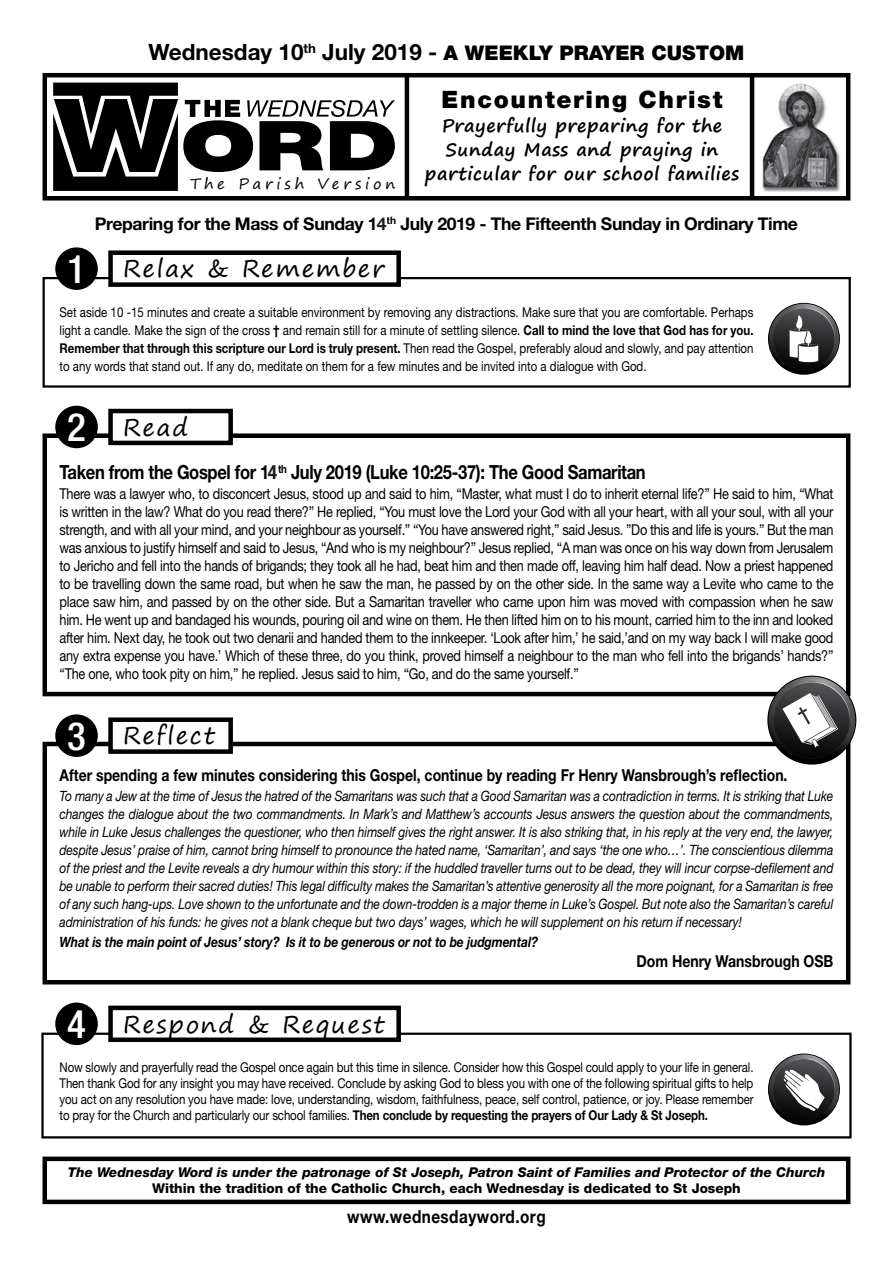
<style>
.page{position:relative;width:893px;height:1263px;background:#fff}
.page>*{position:absolute;margin:0;border:0;box-sizing:border-box;transform-origin:0 0}
.t1{font:24px "Segoe Print";letter-spacing:.07em;color:#000}
.t2{font:900 24px "Helvetica Neue LT Std";letter-spacing:.07em;color:#000}
.t3{font:700 22.5px "Helvetica Neue LT Std";color:#000}
.t4{font:700 19.5px "Helvetica Neue LT Std";letter-spacing:-.02em;color:#000;scale:.85 1}
.t5{font:700 condensed 19.5px "Helvetica Neue";color:#231f20}
.t6{font:700 18px/24px "Segoe Print";letter-spacing:.03em;color:#000;text-align:center}
.t7{font:700 18px "Helvetica Neue LT Std";letter-spacing:.03em;color:#000;scale:.85 1}
.t8{font:700 17.55px "Helvetica Neue LT Std";letter-spacing:-.02em;color:#000}
.t9{font:700 17.55px "Helvetica Neue";color:#231f20}
.t10{font:700 16.5px "Helvetica Neue LT Std";color:#000;scale:.85 1}
.t11{font:15px/18px "Helvetica Neue LT Std";letter-spacing:-.02em;color:#000;text-align:justify;scale:.85 1}
.t12{font:15px "Segoe Print";letter-spacing:.25em;color:#000}
.t13{font:italic 14.25px/18px "Helvetica Neue LT Std";letter-spacing:-.01em;color:#000;text-align:justify;scale:.85 1}
.t14{font:italic 700 14.25px "Helvetica Neue LT Std";letter-spacing:-.01em;color:#000;scale:.85 1}
.t15{font:13.5px/18px "Helvetica Neue LT Std";letter-spacing:-.005em;color:#000;text-align:justify;scale:.85 1}
.t16{font:italic 800 13.5px "Helvetica Neue LT Std";color:#000}
.t17{font:800 13.5px "Helvetica Neue LT Std";color:#000}
.s1{font-weight:900;font-size:20.25px}
.s2{font-family:"Helvetica Neue LT Std";font-weight:500;font-stretch:condensed;font-size:39px;color:#fff}
.s3{font-weight:700}
</style>
<div class="page">
<div style="left:43px;top:742px;width:807px;height:242px;border:4px solid #000"></div>
<div style="left:111px;top:720px;width:120px;height:32px;background:#fff"></div>
<div style="left:108px;top:717px;width:125px;height:37px;border:4px solid #000"></div>
<div style="left:55px;top:714px;width:43px;height:43px;background:#000;border-radius:50%"></div>
<div style="left:43px;top:433px;width:807px;height:263px;border:4px solid #000"></div>
<div style="left:111px;top:411px;width:120px;height:32px;background:#fff"></div>
<div style="left:108px;top:409px;width:125px;height:36px;border:4px solid #000"></div>
<div style="left:55px;top:406px;width:43px;height:42px;background:#000;border-radius:50%"></div>
<div style="left:43px;top:1156px;width:807px;height:48px;border:4px solid #000"></div>
<div style="left:43px;top:277px;width:808px;height:111px;border:2px solid #000"></div>
<div style="left:111px;top:253px;width:288px;height:32px;background:#fff"></div>
<div style="left:108px;top:250px;width:293px;height:37px;border:4px solid #000"></div>
<div style="left:55px;top:247px;width:43px;height:43px;background:#000;border-radius:50%"></div>
<img style="left:762px;top:83px;width:78px;height:108px">
<div style="left:43px;top:73px;width:807px;height:128px;border:4px solid #000"></div>
<hr style="left:405px;top:75px;width:4px;height:124px;background:#000">
<hr style="left:750px;top:75px;width:4px;height:124px;background:#000">
<svg style="left:53px;top:83px;width:342px;height:108px"></svg>
<svg style="left:769px;top:304px;width:70px;height:70px"></svg>
<svg style="left:773px;top:308px;width:66px;height:66px"></svg>
<div style="left:41px;top:1032px;width:811px;height:106px;border:2px solid #000"></div>
<div style="left:111px;top:1008px;width:288px;height:32px;background:#fff"></div>
<div style="left:108px;top:1006px;width:293px;height:36px;border:4px solid #000"></div>
<div style="left:55px;top:1002px;width:43px;height:43px;background:#000;border-radius:50%"></div>
<svg style="left:769px;top:1054px;width:70px;height:70px"></svg>
<svg style="left:773px;top:1058px;width:66px;height:66px"></svg>
<svg style="left:768px;top:677px;width:87px;height:86px"></svg>
<svg style="left:773px;top:682px;width:82px;height:81px"></svg>
<h2 class="t3" style="left:149px;top:38px;width:597px">Wednesday 10<sup>th</sup> July 2019 - <span class="s1">A WEEKLY PRAYER CUSTOM</span></h2>
<p class="t12" style="left:190px;top:170px;width:207px">The Parish Version</p>
<h1 class="t2" style="left:442px;top:85px;width:282px">Encountering Christ</h1>
<p class="t6" style="left:425px;top:113px;width:316px">Prayerfully preparing for the<br>Sunday Mass and praying in particular for our school families</p>
<p class="t8" style="left:95px;top:213px;width:704px">Preparing for the Mass of Sunday 17<sup>th</sup> July 2019 - The Fifteenth Sunday in Ordinary Time</p>
<p class="t9" style="left:377px;top:213px;width:11px">4</p>
<h1 class="t1" style="left:67px;top:247px;width:319px"><span class="s2">1</span> Relax &amp; Remember</h1>
<p class="t15" style="left:60px;top:303px;width:818px">Set aside 10 -15 minutes and create a suitable environment by removing any distractions. Make sure that you are comfortable. Perhaps light a candle. Make the sign of the cross <span class="s3">†</span> and remain still for a minute of settling silence. <span class="s3">Call to mind the love that God has for you.<br>Remember that through this scripture our Lord is truly present.</span> Then read the Gospel, preferably aloud and slowly, and pay attention to any words that stand out. If any do, meditate on them for a few minutes and be invited into a dialogue with God.</p>
<h1 class="t1" style="left:67px;top:406px;width:123px"><span class="s2">2</span> Read</h1>
<h3 class="t4" style="left:60px;top:460px;width:691px">Taken from the Gospel for 17<sup>th</sup> July 2019 (Luke 10:25-37): The Good Samaritan</h3>
<p class="t11" style="left:60px;top:485px;width:912px">There was a lawyer who, to disconcert Jesus, stood up and said to him, “Master, what must I do to inherit eternal life?” He said to him, “What is written in the law? What do you read there?” He replied, “You must love the Lord your God with all your heart, with all your soul, with all your strength, and with all your mind, and your neighbour as yourself.” “You have answered right,” said Jesus. ”Do this and life is yours.” But the man was anxious to justify himself and said to Jesus, “And who is my neighbour?” Jesus replied, “A man was once on his way down from Jerusalem to Jericho and fell into the hands of brigands; they took all he had, beat him and then made off, leaving him half dead. Now a priest happened to be travelling down the same road, but when he saw the man, he passed by on the other side. In the same way a Levite who came to the place saw him, and passed by on the other side. But a Samaritan traveller who came upon him was moved with compassion when he saw him. He went up and bandaged his wounds, pouring oil and wine on them. He then lifted him on to his mount, carried him to the inn and looked after him. Next day, he took out two denarii and handed them to the innkeeper. ‘Look after him,’ he said,’and on my way back I will make good any extra expense you have.’ Which of these three, do you think, proved himself a neighbour to the man who fell into the brigands’ hands?” “The one, who took pity on him,” he replied. Jesus said to him, “Go, and do the same yourself.”</p>
<h3 class="t5" style="left:268px;top:460px;width:11px">4</h3>
<h1 class="t1" style="left:67px;top:714px;width:149px"><span class="s2">3</span> Reflect</h1>
<p class="t10" style="left:60px;top:765px;width:858px">After spending a few minutes considering this Gospel, continue by reading Fr Henry Wansbrough’s reflection.</p>
<p class="t13" style="left:60px;top:787px;width:912px">To many a Jew at the time of Jesus the hatred of the Samaritans was such that a Good Samaritan was a contradiction in terms. It is striking that Luke changes the dialogue about the two commandments. In Mark’s and Matthew’s accounts Jesus answers the question about the commandments, while in Luke Jesus challenges the questioner, who then himself gives the right answer. It is also striking that, in his reply at the very end, the lawyer, despite Jesus’ praise of him, cannot bring himself to pronounce the hated name, ‘Samaritan’, and says ‘the one who…’. The conscientious dilemma of the priest and the Levite reveals a dry humour within this story: if the huddled traveller turns out to be dead, they will incur corpse-defilement and be unable to perform their sacred duties! This legal difficulty makes the Samaritan’s attentive generosity all the more poignant, for a Samaritan is free of any such hang-ups. Love shown to the unfortunate and the down-trodden is a major theme in Luke’s Gospel. But note also the Samaritan’s careful administration of his funds: he gives not a blank cheque but two days’ wages, which he will supplement on his return if necessary!</p>
<p class="t14" style="left:60px;top:933px;width:564px">What is the main point of Jesus’ story? Is it to be generous or not to be judgmental?</p>
<p class="t10" style="left:636px;top:951px;width:233px">Dom Henry Wansbrough OSB</p>
<h1 class="t1" style="left:67px;top:1002px;width:319px"><span class="s2">4</span> Respond &amp; Request</h1>
<p class="t15" style="left:60px;top:1059px;width:818px;line-height:16.2px">Now slowly and prayerfully read the Gospel once again but this time in silence. Consider how this Gospel could apply to your life in general.<br>Then thank God for any insight you may have received. Conclude by asking God to bless you with one of the following spiritual gifts to help you act on any resolution you have made: love, understanding, wisdom, faithfulness, peace, self control, patience, or joy. Please remember to pray for the Church and particularly our school families. <span class="s3">Then conclude by requesting the prayers of Our Lady &amp; St Joseph.</span></p>
<p class="t16" style="left:68px;top:1164px;width:759px">The Wednesday Word is under the patronage of St Joseph, Patron Saint of Families and Protector of the Church</p>
<p class="t17" style="left:152px;top:1180px;width:590px">Within the tradition of the Catholic Church, each Wednesday is dedicated to St Joseph</p>
<p class="t7" style="left:347px;top:1205px;width:235px">www.wednesdayword.org</p>
</div>
